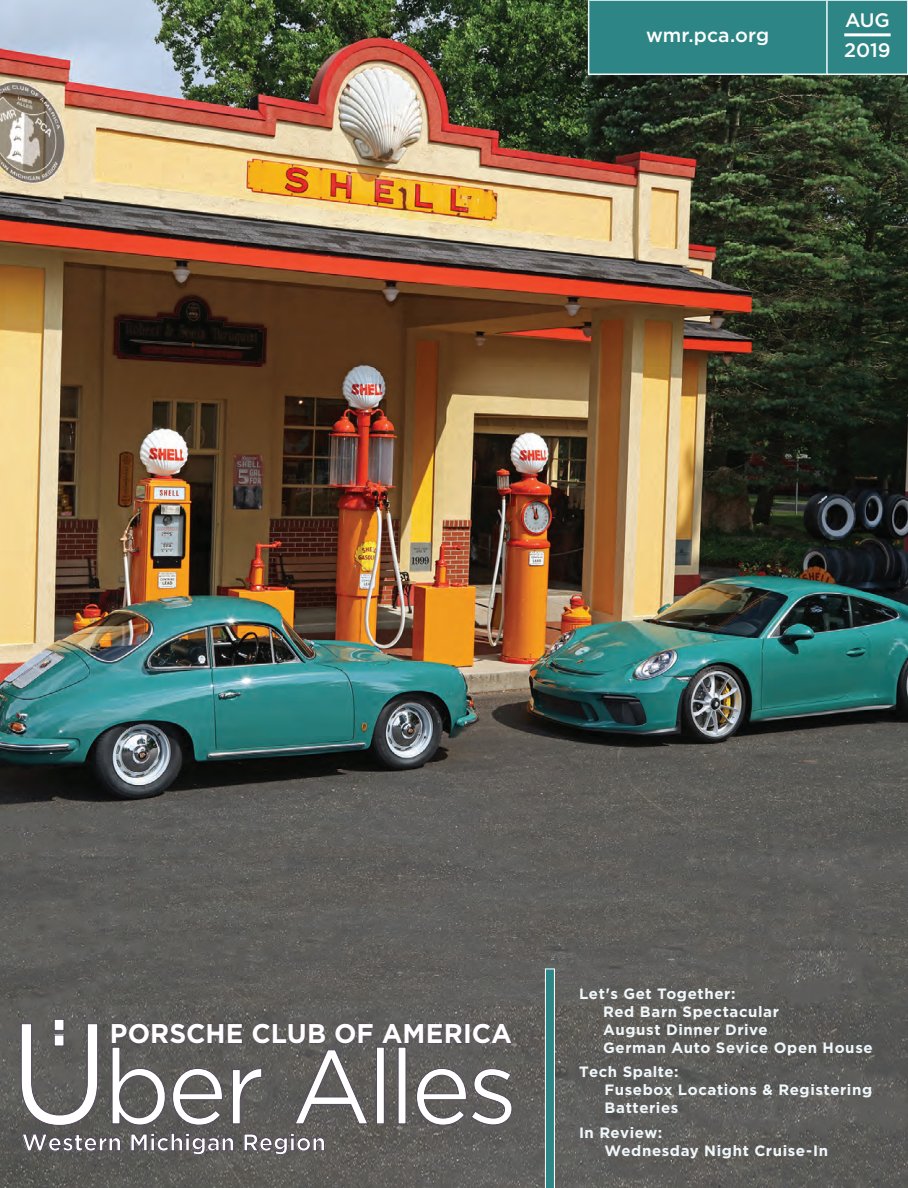
<style>
.page{position:relative;width:908px;height:1188px;background:#fff}
.page>*{position:absolute;margin:0;border:0;box-sizing:border-box;transform-origin:0 0}
.Frontpage_Teaser_Bod{font:105px "Gotham";letter-spacing:-.045em;color:#fff}
.Interior_Body_Copy{font:700 27px "Gotham";color:#fff}
.Frontpage_Teaser_Bod-2{font:700 24px "Gotham";color:#fff}
.Frontpage_Month{font:500 19.5px "Gotham";color:#fff}
.Frontpage_Year{font:500 19.5px "Gotham";color:#fff}
.Frontpage_Teaser_Hea{font:700 15px/18px "Gotham";letter-spacing:.04em;color:#eff7fb}
.s1{font-size:143.1px}
</style>
<div class="page">
<img style="left:0;top:0;width:907px;height:1188px">
<svg style="left:21px;top:1023px;width:77px;height:103px;background:#5d5b5a"></svg>
<div style="left:376px;top:1047px;width:8px;height:77px;border:1px solid #53475c"></div>
<div style="left:398px;top:1047px;width:8px;height:77px;border:1px solid #53475c"></div>
<svg style="left:416px;top:1068px;width:96px;height:57px;background:#5f5b5b"></svg>
<div style="left:54px;top:1019px;width:10px;height:12px;border:1px solid #53475c"></div>
<svg style="left:22px;top:1134px;width:99px;height:17px;background:#565256"></svg>
<svg style="left:130px;top:1133px;width:104px;height:22px;background:#5a5659"></svg>
<svg style="left:243px;top:1133px;width:82px;height:22px;background:#5c585a"></svg>
<svg style="left:111px;top:1023px;width:262px;height:102px;background:#5c5a5a"></svg>
<svg style="left:381px;top:1023px;width:82px;height:21px;background:#5c595c"></svg>
<div style="left:465px;top:1024px;width:4px;height:19px;border:1px solid #53475c"></div>
<svg style="left:472px;top:1023px;width:40px;height:21px"></svg>
<svg style="left:545px;top:969px;width:9px;height:219px;background:#449392"></svg>
<div style="left:587px;top:0;width:320px;height:75px;background:#2d8685"></div>
<p class="Frontpage_Month" style="left:646px;top:22px;width:124px">wmr.pca.org</p>
<p class="Frontpage_Month" style="left:844px;top:8px;width:46px">AUG</p>
<p class="Frontpage_Year" style="left:844px;top:37px;width:48px">2019</p>
<p class="Frontpage_Teaser_Bod" style="left:46px;top:926px;width:27px">.</p>
<p class="Frontpage_Teaser_Bod" style="left:10px;top:1019px;width:509px"><span class="s1">U</span>ber Alles</p>
<p class="Interior_Body_Copy" style="left:110px;top:1016px;width:403px">PORSCHE CLUB OF AMERICA</p>
<p class="Frontpage_Teaser_Bod" style="left:46px;top:942px;width:27px">.</p>
<p class="Frontpage_Teaser_Bod-2" style="left:22px;top:1126px;width:306px">Western Michigan Region</p>
<p class="Frontpage_Teaser_Hea" style="left:579px;top:984px;width:158px">Let's Get Together:</p>
<p class="Frontpage_Teaser_Hea" style="left:603px;top:1002px;width:271px">Red Barn Spectacular<br>August Dinner Drive<br>German Auto Sevice Open House</p>
<p class="Frontpage_Teaser_Hea" style="left:579px;top:1063px;width:101px">Tech Spalte:</p>
<p class="Frontpage_Teaser_Hea" style="left:604px;top:1081px;width:269px">Fusebox Locations &amp; Registering<br>Batteries</p>
<p class="Frontpage_Teaser_Hea" style="left:579px;top:1124px;width:85px">In Review:</p>
<p class="Frontpage_Teaser_Hea" style="left:604px;top:1142px;width:225px">Wednesday Night Cruise-In</p>
</div>
